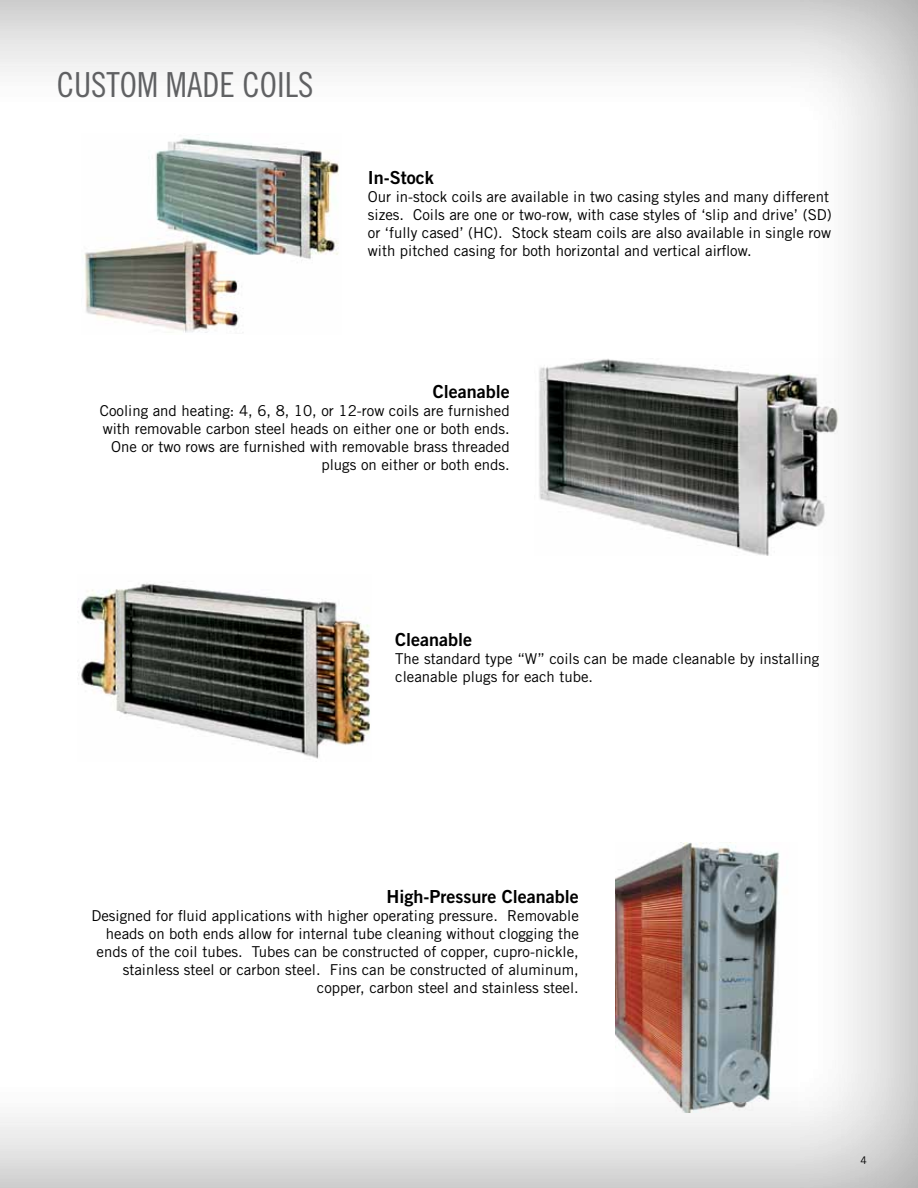
<style>
.page{position:relative;width:918px;height:1188px;background:#fff}
.page>*{position:absolute;margin:0;border:0;box-sizing:border-box;transform-origin:0 0}
.t1{font:34.5px "Trade Gothic LT Std Cn 18";color:#636466}
.t2{font:18px "Trade Gothic LT Std Bd 2";color:#000}
.t3{font:15px/18px "Trade Gothic LT Std";color:#000;text-align:right}
.t4{font:10.5px "Trade Gothic LT Std";color:#000}
</style>
<div class="page">
<div style="left:0;top:0;width:918px;height:1188px;background:#000;opacity:.24"></div>
<h1 class="t1" style="left:57px;top:64px;width:258px">CUSTOM MADE COILS</h1>
<p class="t2" style="left:368px;top:166px;width:67px">In-Stock</p>
<p class="t3" style="left:368px;top:187px;width:466px;text-align:left">Our in-stock coils are available in two casing styles and many different sizes. Coils are one or two-row, with case styles of ‘slip and drive’ (SD) or ‘fully cased’ (HC). Stock steam coils are also available in single row with pitched casing for both horizontal and vertical airflow.</p>
<p class="t2" style="left:433px;top:380px;width:79px">Cleanable</p>
<p class="t3" style="left:100px;top:401px;width:411px">Cooling and heating: 4, 6, 8, 10, or 12-row coils are furnished with removable carbon steel heads on either one or both ends.<br>One or two rows are furnished with removable brass threaded plugs on either or both ends.</p>
<p class="t2" style="left:395px;top:628px;width:79px">Cleanable</p>
<p class="t3" style="left:395px;top:649px;width:426px;text-align:left">The standard type “W” coils can be made cleanable by installing cleanable plugs for each tube.</p>
<p class="t2" style="left:386px;top:885px;width:194px">High-Pressure Cleanable</p>
<p class="t3" style="left:91px;top:906px;width:489px">Designed for fluid applications with higher operating pressure. Removable heads on both ends allow for internal tube cleaning without clogging the ends of the coil tubes. Tubes can be constructed of copper, cupro-nickle, stainless steel or carbon steel. Fins can be constructed of aluminum, copper, carbon steel and stainless steel.</p>
<p class="t4" style="left:860px;top:1154px;width:8px">4</p>
</div>
